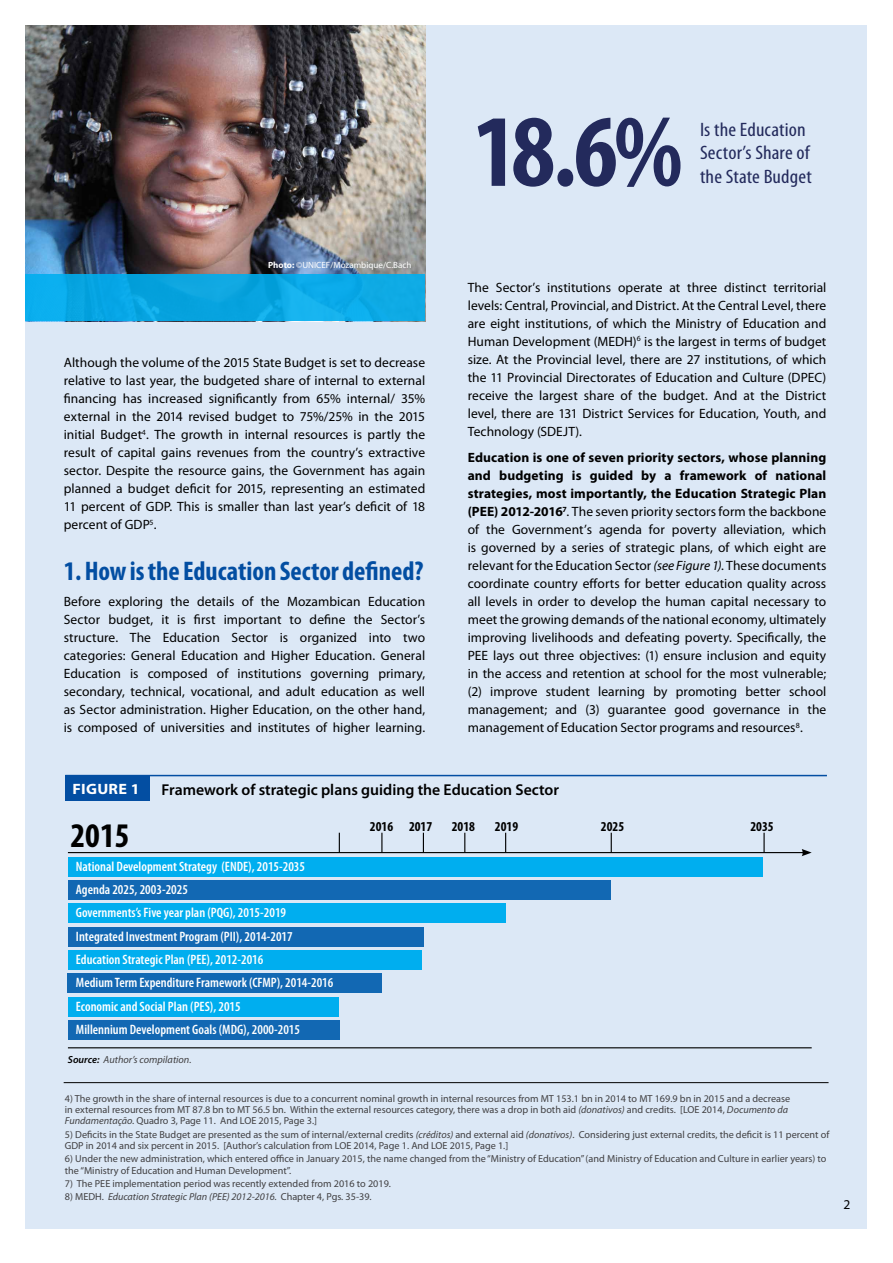
<style>
.page{position:relative;width:893px;height:1263px;background:#fff}
.page>*{position:absolute;margin:0;border:0;box-sizing:border-box;transform-origin:0 0}
.t1{font:700 condensed 103.5px "Myriad Pro";color:#232a5c}
.t2{font:700 condensed 34.65px "Myriad Pro";color:#000}
.t3{font:700 condensed 27px "Myriad Pro";color:#034ea2}
.t4{font:condensed 19.5px/23.4px "Myriad Pro";letter-spacing:.005em;color:#232a5c;scale:1.09 1}
.t5{font:600 15.75px "Myriad Pro";color:#000}
.t6{font:700 15px "Myriad Pro";letter-spacing:.02em;color:#fff;scale:1.07 1}
.t7{font:600 condensed 13.65px/23.2px "Myriad Pro";color:#fff}
.t8{font:700 condensed 13.65px "Myriad Pro";color:#000}
.t9{font:13.5px/18px "Myriad Pro";letter-spacing:.005em;color:#000;text-align:justify}
.t10{font:italic 10.35px "Myriad Pro";color:#414042}
.t11{font:10.2px/11.2px "Myriad Pro";color:#414042}
.t12{font:italic 10.2px "Myriad Pro";color:#414042}
.t13{font:9px "Myriad Pro";color:#fff}
.s1{font-weight:700}
.s2{font-style:italic}
.s3{font-weight:600;color:#000}
.s4{font-style:normal}
</style>
<div class="page">
<div style="left:26px;top:26px;width:841px;height:1203px;background:#dce8f6"></div>
<div style="left:65px;top:775px;width:85px;height:26px;background:#034ea2"></div>
<hr style="left:65px;top:775px;width:762px;height:1px;background:#034ea2">
<img style="left:26px;top:26px;width:399px;height:248px">
<div style="left:26px;top:274px;width:399px;height:47px;background:#0aa8e4"></div>
<hr style="left:64px;top:1082px;width:764px;height:1px;background:#000">
<hr style="left:68px;top:852px;width:736px;height:1px;background:#000">
<svg style="left:802px;top:849px;width:10px;height:7px"></svg>
<hr style="left:68px;top:1047px;width:744px;height:1px;background:#000">
<svg style="left:339px;top:833px;width:1px;height:19px"></svg>
<svg style="left:381px;top:833px;width:1px;height:19px"></svg>
<svg style="left:423px;top:833px;width:1px;height:19px"></svg>
<svg style="left:464px;top:833px;width:1px;height:19px"></svg>
<svg style="left:505px;top:833px;width:1px;height:19px"></svg>
<svg style="left:611px;top:833px;width:1px;height:19px"></svg>
<svg style="left:763px;top:833px;width:2px;height:19px"></svg>
<div style="left:68px;top:857px;width:694px;height:20px;background:#00aeef"></div>
<div style="left:68px;top:880px;width:543px;height:20px;background:#1268b3"></div>
<div style="left:68px;top:927px;width:355px;height:20px;background:#1268b3"></div>
<div style="left:68px;top:973px;width:314px;height:20px;background:#1268b3"></div>
<div style="left:68px;top:1020px;width:272px;height:20px;background:#1268b3"></div>
<div style="left:68px;top:903px;width:438px;height:20px;background:#00aeef"></div>
<div style="left:68px;top:950px;width:354px;height:20px;background:#00aeef"></div>
<div style="left:68px;top:997px;width:271px;height:20px;background:#00aeef"></div>
<h1 class="t1" style="left:473px;top:94px;width:211px">18.6%</h1>
<h3 class="t4" style="left:700px;top:117px;width:104px">Is the Education<br>Sector’s Share of the State Budget</h3>
<p class="t13" style="left:268px;top:260px;width:145px"><span class="s1">Photo:</span> ©UNICEF/Mozambique/C.Bach</p>
<p class="t9" style="left:64px;top:354px;width:363px">Although the volume of the 2015 State Budget is set to decrease relative to last year, the budgeted share of internal to external financing has increased significantly from 65% internal/ 35% external in the 2014 revised budget to 75%/25% in the 2015 initial Budget<sup>4</sup>. The growth in internal resources is partly the result of capital gains revenues from the country’s extractive sector. Despite the resource gains, the Government has again planned a budget deficit for 2015, representing an estimated 11 percent of GDP. This is smaller than last year’s deficit of 18 percent of GDP<sup>5</sup>.</p>
<h3 class="t3" style="left:64px;top:556px;width:361px">1. How is the Education Sector defined?</h3>
<p class="t9" style="left:64px;top:593px;width:363px">Before exploring the details of the Mozambican Education Sector budget, it is first important to define the Sector’s structure. The Education Sector is organized into two categories: General Education and Higher Education. General Education is composed of institutions governing primary, secondary, technical, vocational, and adult education as well as Sector administration. Higher Education, on the other hand, is composed of universities and institutes of higher learning.</p>
<p class="t9" style="left:468px;top:278px;width:360px">The Sector’s institutions operate at three distinct territorial levels: Central, Provincial, and District. At the Central Level, there are eight institutions, of which the Ministry of Education and Human Development (MEDH)<sup>6</sup> is the largest in terms of budget size. At the Provincial level, there are 27 institutions, of which the 11 Provincial Directorates of Education and Culture (DPEC) receive the largest share of the budget. And at the District level, there are 131 District Services for Education, Youth, and Technology (SDEJT).</p>
<p class="t9" style="left:468px;top:449px;width:360px"><span class="s1">Education is one of seven priority sectors, whose planning and budgeting is guided by a framework of national strategies, most importantly, the Education Strategic Plan (PEE) 2012-2016</span><sup>7</sup>. The seven priority sectors form the backbone of the Government’s agenda for poverty alleviation, which is governed by a series of strategic plans, of which eight are relevant for the Education Sector <span class="s2">(see Figure 1)</span>. These documents coordinate country efforts for better education quality across all levels in order to develop the human capital necessary to meet the growing demands of the national economy, ultimately improving livelihoods and defeating poverty. Specifically, the PEE lays out three objectives: (1) ensure inclusion and equity in the access and retention at school for the most vulnerable; (2) improve student learning by promoting better school management; and (3) guarantee good governance in the management of Education Sector programs and resources<sup>8</sup>.</p>
<p class="t6" style="left:72px;top:779px;width:64px">FIGURE 1</p>
<p class="t5" style="left:162px;top:781px;width:399px">Framework of strategic plans guiding the Education Sector</p>
<h2 class="t2" style="left:71px;top:816px;width:61px">2015</h2>
<p class="t8" style="left:409px;top:819px;width:25px">2017</p>
<p class="t8" style="left:452px;top:819px;width:25px">2018</p>
<p class="t8" style="left:495px;top:819px;width:25px">2019</p>
<p class="t8" style="left:601px;top:819px;width:25px">2025</p>
<p class="t8" style="left:750px;top:819px;width:25px">2035</p>
<p class="t7" style="left:76px;top:855px;width:259px">National Development Strategy (ENDE), 2015-2035<br>Agenda 2025, 2003-2025<br>Governments’s Five year plan (PQG), 2015-2019<br>Integrated Investment Program (PII), 2014-2017<br>Education Strategic Plan (PEE), 2012-2016<br>Medium Term Expenditure Framework (CFMP), 2014-2016<br>Economic and Social Plan (PES), 2015<br>Millennium Development Goals (MDG), 2000-2015</p>
<p class="t8" style="left:370px;top:819px;width:25px">2016</p>
<p class="t10" style="left:68px;top:1053px;width:125px"><span class="s3">Source:</span> Author’s compilation.</p>
<p class="t11" style="left:65px;top:1093px;width:727px">4) The growth in the share of internal resources is due to a concurrent nominal growth in internal resources from MT 153.1 bn in 2014 to MT 169.9 bn in 2015 and a decrease in external resources from MT 87.8 bn to MT 56.5 bn. Within the external resources category, there was a drop in both aid <span class="s2">(donativos)</span> and credits. [LOE 2014, <span class="s2">Documento da<br>Fundamentação.</span> Quadro 3, Page 11. And LOE 2015, Page 3.]</p>
<p class="t11" style="left:65px;top:1129px;width:766px">5) Deficits in the State Budget are presented as the sum of internal/external credits <span class="s2">(créditos)</span> and external aid <span class="s2">(donativos)</span>. Considering just external credits, the deficit is 11 percent of<br>GDP in 2014 and six percent in 2015. [Author’s calculation from LOE 2014, Page 1. And LOE 2015, Page 1.]</p>
<p class="t11" style="left:65px;top:1153px;width:763px">6) Under the new administration, which entered office in January 2015, the name changed from the “Ministry of Education” (and Ministry of Education and Culture in earlier years) to the “Ministry of Education and Human Development”.</p>
<p class="t11" style="left:65px;top:1178px;width:328px">7) The PEE implementation period was recently extended from 2016 to 2019.</p>
<p class="t12" style="left:65px;top:1191px;width:308px"><span class="s4">8) MEDH.</span> Education Strategic Plan (PEE) 2012-2016. <span class="s4">Chapter 4, Pgs. 35-39.</span></p>
<p class="t9" style="left:843px;top:1196px;width:8px">2</p>
</div>
